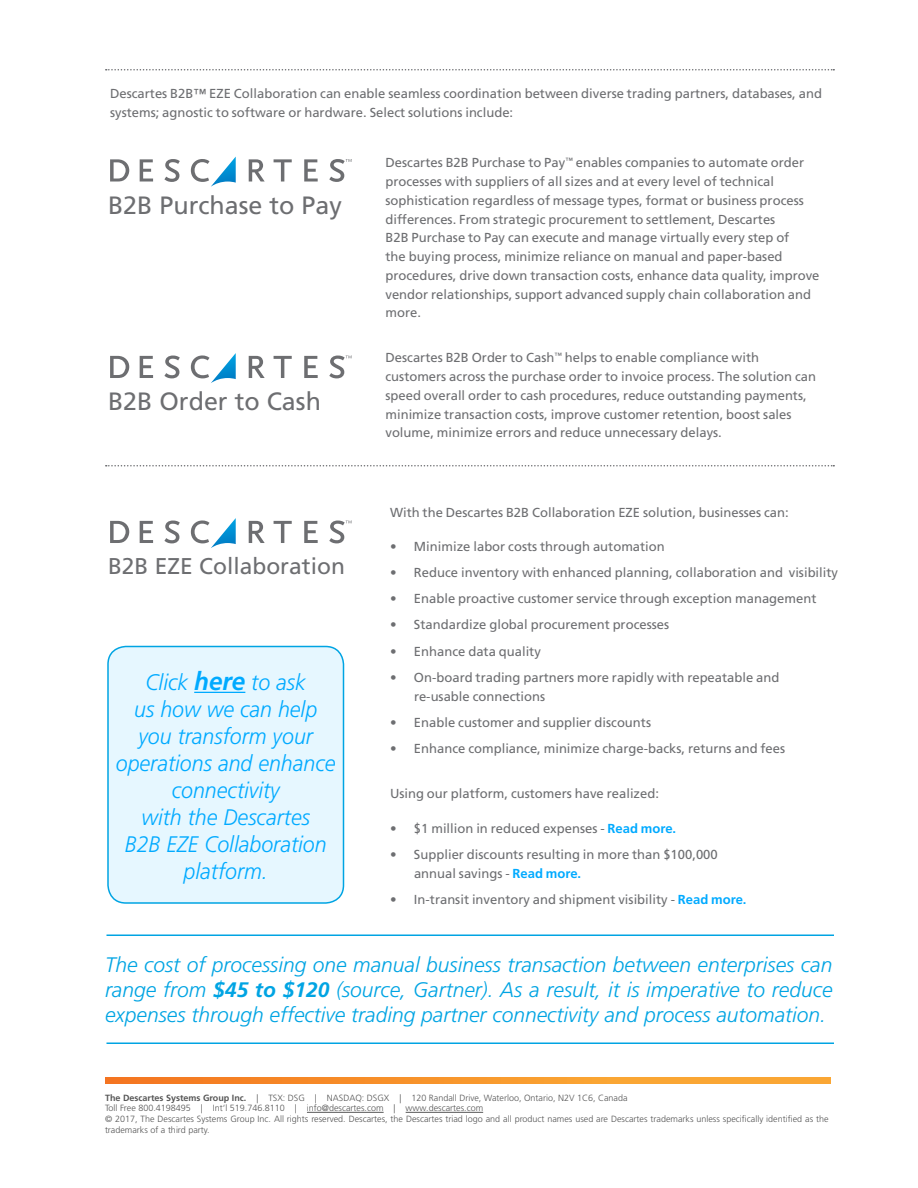
<style>
.page{position:relative;width:918px;height:1188px;background:#fff}
.page>*{position:absolute;margin:0;border:0;box-sizing:border-box;transform-origin:0 0}
.t1{font:25.05px "Frutiger LT Std";color:#6d6e71}
.t2{font:22.8px "Frutiger LT Std";color:#6d6e71}
.t3{font:italic 300 22.5px/27px "Frutiger LT Std";color:#0af;text-align:center;scale:.95 1}
.t4{font:italic 300 21px/25.2px "Frutiger LT Std";color:#00a4e3;text-align:justify}
.Normal_Para{font:13.05px/18.8px "Frutiger LT Std";color:#6d6e71}
.t5{font:300 9px/10.8px "Frutiger LT Std";color:#555}
.s1{font-weight:700;font-size:25.5px}
.s2{font-weight:700;color:#0af}
.s3{font-weight:700}
</style>
<div class="page">
<svg style="left:110px;top:159px;width:19px;height:23px"></svg>
<svg style="left:140px;top:159px;width:13px;height:23px"></svg>
<svg style="left:164px;top:159px;width:16px;height:23px"></svg>
<svg style="left:191px;top:157px;width:45px;height:30px"></svg>
<svg style="left:249px;top:159px;width:16px;height:23px"></svg>
<svg style="left:274px;top:159px;width:18px;height:23px"></svg>
<svg style="left:304px;top:159px;width:14px;height:23px"></svg>
<svg style="left:329px;top:159px;width:23px;height:23px"></svg>
<svg style="left:106px;top:69px;width:728px;height:1px"></svg>
<svg style="left:110px;top:356px;width:19px;height:22px"></svg>
<svg style="left:140px;top:356px;width:13px;height:22px"></svg>
<svg style="left:164px;top:356px;width:16px;height:22px"></svg>
<svg style="left:191px;top:353px;width:45px;height:30px"></svg>
<svg style="left:249px;top:356px;width:16px;height:22px"></svg>
<svg style="left:274px;top:356px;width:18px;height:22px"></svg>
<svg style="left:304px;top:356px;width:14px;height:22px"></svg>
<svg style="left:329px;top:356px;width:23px;height:22px"></svg>
<svg style="left:106px;top:465px;width:728px;height:1px"></svg>
<svg style="left:110px;top:521px;width:19px;height:22px"></svg>
<svg style="left:140px;top:521px;width:13px;height:22px"></svg>
<svg style="left:164px;top:521px;width:16px;height:22px"></svg>
<svg style="left:191px;top:518px;width:45px;height:30px"></svg>
<svg style="left:249px;top:521px;width:16px;height:22px"></svg>
<svg style="left:274px;top:521px;width:18px;height:22px"></svg>
<svg style="left:304px;top:521px;width:14px;height:22px"></svg>
<svg style="left:329px;top:521px;width:23px;height:22px"></svg>
<svg style="left:105px;top:1077px;width:726px;height:6px;background:#f7942c"></svg>
<hr style="left:307px;top:1112px;width:77px;height:1px;background:#555">
<hr style="left:406px;top:1112px;width:77px;height:1px;background:#555">
<div style="left:108px;top:646px;width:236px;height:257px;background:#e6f7ff;border-radius:18px"></div>
<hr style="left:194px;top:692px;width:51px;height:1px;background:#0af">
<div style="left:107px;top:646px;width:237px;height:258px;border:2px solid #00a4e3;border-radius:18px"></div>
<hr style="left:106px;top:934px;width:728px;height:2px;background:#00a4e3">
<hr style="left:106px;top:1042px;width:728px;height:2px;background:#00a4e3">
<p class="Normal_Para" style="left:110px;top:85px;width:713px">Descartes B2B™ EZE Collaboration can enable seamless coordination between diverse trading partners, databases, and systems; agnostic to software or hardware. Select solutions include:</p>
<p class="Normal_Para" style="left:386px;top:154px;width:436px">Descartes B2B Purchase to Pay<sup>™</sup> enables companies to automate order processes with suppliers of all sizes and at every level of technical sophistication regardless of message types, format or business process differences. From strategic procurement to settlement, Descartes<br>B2B Purchase to Pay can execute and manage virtually every step of<br>the buying process, minimize reliance on manual and paper-based procedures, drive down transaction costs, enhance data quality, improve vendor relationships, support advanced supply chain collaboration and more.</p>
<p class="t1" style="left:108px;top:190px;width:235px">B2B Purchase to Pay</p>
<p class="t1" style="left:108px;top:387px;width:214px">B2B Order to Cash</p>
<p class="t2" style="left:108px;top:552px;width:238px">B2B EZE Collaboration</p>
<p class="t3" style="left:116px;top:669px;width:233px">Click <span class="s1">here</span> to ask<br>us how we can help you transform your operations and enhance connectivity<br>with the Descartes<br>B2B EZE Collaboration platform.</p>
<p class="Normal_Para" style="left:386px;top:348px;width:432px">Descartes B2B Order to Cash<sup>™</sup> helps to enable compliance with customers across the purchase order to invoice process. The solution can speed overall order to cash procedures, reduce outstanding payments, minimize transaction costs, improve customer retention, boost sales volume, minimize errors and reduce unnecessary delays.</p>
<p class="Normal_Para" style="left:390px;top:503px;width:400px">With the Descartes B2B Collaboration EZE solution, businesses can:</p>
<p class="Normal_Para" style="left:390px;top:537px;width:276px">• Minimize labor costs through automation</p>
<p class="Normal_Para" style="left:390px;top:563px;width:450px">• Reduce inventory with enhanced planning, collaboration and visibility</p>
<p class="Normal_Para" style="left:390px;top:589px;width:428px">• Enable proactive customer service through exception management</p>
<p class="Normal_Para" style="left:390px;top:616px;width:281px">• Standardize global procurement processes</p>
<p class="Normal_Para" style="left:390px;top:642px;width:152px">• Enhance data quality</p>
<p class="Normal_Para" style="left:414px;top:668px;width:367px;text-indent:-24px">• On-board trading partners more rapidly with repeatable and re-usable connections</p>
<p class="Normal_Para" style="left:390px;top:713px;width:263px">• Enable customer and supplier discounts</p>
<p class="Normal_Para" style="left:390px;top:740px;width:397px">• Enhance compliance, minimize charge-backs, returns and fees</p>
<p class="Normal_Para" style="left:390px;top:784px;width:271px">Using our platform, customers have realized:</p>
<p class="Normal_Para" style="left:390px;top:819px;width:288px">• $1 million in reduced expenses - <span class="s2">Read more.</span></p>
<p class="Normal_Para" style="left:414px;top:845px;width:305px;text-indent:-24px">• Supplier discounts resulting in more than $100,000 annual savings - <span class="s2">Read more.</span></p>
<p class="Normal_Para" style="left:390px;top:890px;width:358px">• In-transit inventory and shipment visibility - <span class="s2">Read more.</span></p>
<p class="t4" style="left:105px;top:952px;width:729px">The cost of processing one manual business transaction between enterprises can range from <span class="s3">$45 to $120</span> (source, Gartner). As a result, it is imperative to reduce expenses through effective trading partner connectivity and process automation.</p>
<p class="t5" style="left:105px;top:1092px;width:524px"><span class="s3">The Descartes Systems Group Inc.</span> | TSX: DSG | NASDAQ: DSGX | 120 Randall Drive, Waterloo, Ontario, N2V 1C6, Canada</p>
<p class="t5" style="left:105px;top:1103px;width:380px">Toll Free 800.4198495 | Int‘l 519.746.8110 | info@descartes.com | www.descartes.com</p>
<p class="t5" style="left:105px;top:1114px;width:725px">© 2017, The Descartes Systems Group Inc. All rights reserved. Descartes, the Descartes triad logo and all product names used are Descartes trademarks unless specifically identified as the trademarks of a third party.</p>
</div>
